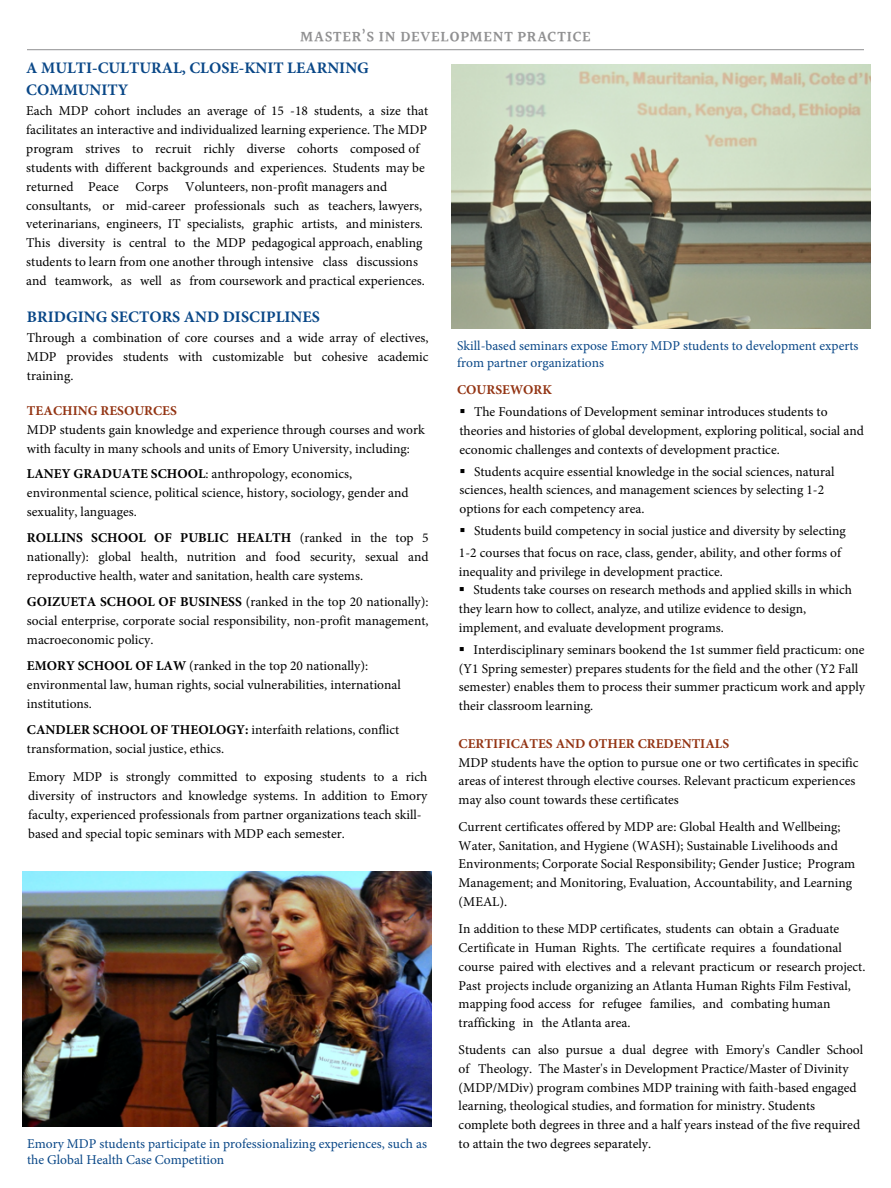
<style>
.page{position:relative;width:891px;height:1188px;background:#fff}
.page>*{position:absolute;margin:0;border:0;box-sizing:border-box;transform-origin:0 0}
.t1{font:700 16.05px/22.5px "Minion Pro";color:#094787}
.t2{font:600 15px "Halant";letter-spacing:.05em;color:#909091}
.t3{font:13.5px/18.9px "Minion Pro";color:#000}
.t4{font:13.5px/16.6px "Minion Pro";color:#094787}
.t5{font:700 13.5px "Minion Pro";color:#933413}
.s1{font-weight:700}
</style>
<div class="page">
<hr style="left:27px;top:49px;width:837px;height:1px;background:#909091">
<img style="left:451px;top:64px;width:419px;height:264px">
<img style="left:22px;top:872px;width:410px;height:254px">
<p class="t2" style="left:300px;top:26px;width:292px">MASTER’S IN DEVELOPMENT PRACTICE</p>
<p class="t1" style="left:26px;top:56px;width:344px">A MULTI-CULTURAL, CLOSE-KNIT LEARNING<br>COMMUNITY</p>
<p class="t3" style="left:26px;top:101px;width:404px">Each MDP cohort includes an average of 15 -18 students, a size that facilitates an interactive and individualized learning experience. The MDP program strives to recruit richly diverse cohorts composed of students with different backgrounds and experiences. Students may be returned Peace Corps Volunteers, non-profit managers and consultants, or mid-career professionals such as teachers, lawyers, veterinarians, engineers, IT specialists, graphic artists, and ministers.<br>This diversity is central to the MDP pedagogical approach, enabling students to learn from one another through intensive class discussions and teamwork, as well as from coursework and practical experiences.</p>
<p class="t1" style="left:27px;top:306px;width:294px">BRIDGING SECTORS AND DISCIPLINES</p>
<p class="t3" style="left:27px;top:329px;width:403px;text-align:justify">Through a combination of core courses and a wide array of electives, MDP provides students with customizable but cohesive academic training.</p>
<p class="t5" style="left:27px;top:401px;width:151px">TEACHING RESOURCES</p>
<p class="t3" style="left:27px;top:420px;width:399px">MDP students gain knowledge and experience through courses and work with faculty in many schools and units of Emory University, including:</p>
<p class="t3" style="left:27px;top:465px;width:383px"><span class="s1">LANEY GRADUATE SCHOOL</span>: anthropology, economics, environmental science, political science, history, sociology, gender and sexuality, languages.</p>
<p class="t3" style="left:27px;top:529px;width:403px;text-align:justify"><span class="s1">ROLLINS SCHOOL OF PUBLIC HEALTH</span> (ranked in the top 5 nationally): global health, nutrition and food security, sexual and reproductive health, water and sanitation, health care systems.</p>
<p class="t3" style="left:27px;top:592px;width:403px;text-align:justify"><span class="s1">GOIZUETA SCHOOL OF BUSINESS</span> (ranked in the top 20 nationally): social enterprise, corporate social responsibility, non-profit management, macroeconomic policy.</p>
<p class="t3" style="left:27px;top:656px;width:375px"><span class="s1">EMORY SCHOOL OF LAW</span> (ranked in the top 20 nationally): environmental law, human rights, social vulnerabilities, international institutions.</p>
<p class="t3" style="left:27px;top:720px;width:374px"><span class="s1">CANDLER SCHOOL OF THEOLOGY:</span> interfaith relations, conflict transformation, social justice, ethics.</p>
<p class="t3" style="left:28px;top:767px;width:401px">Emory MDP is strongly committed to exposing students to a rich diversity of instructors and knowledge systems. In addition to Emory faculty, experienced professionals from partner organizations teach skill&shy;based and special topic seminars with MDP each semester.</p>
<p class="t4" style="left:457px;top:337px;width:403px">Skill-based seminars expose Emory MDP students to development experts from partner organizations</p>
<p class="t5" style="left:457px;top:380px;width:96px">COURSEWORK</p>
<p class="t3" style="left:460px;top:402px;width:406px">▪ The Foundations of Development seminar introduces students to theories and histories of global development, exploring political, social and economic challenges and contexts of development practice.</p>
<p class="t3" style="left:460px;top:462px;width:376px">▪ Students acquire essential knowledge in the social sciences, natural sciences, health sciences, and management sciences by selecting 1-2 options for each competency area.</p>
<p class="t3" style="left:459px;top:520px;width:388px;line-height:22px">▪ Students build competency in social justice and diversity by selecting<br>1-2 courses that focus on race, class, gender, ability, and other forms of</p>
<p class="t3" style="left:459px;top:562px;width:266px">inequality and privilege in development practice.</p>
<p class="t3" style="left:459px;top:580px;width:395px">▪ Students take courses on research methods and applied skills in which they learn how to collect, analyze, and utilize evidence to design, implement, and evaluate development programs.</p>
<p class="t3" style="left:459px;top:640px;width:408px">▪ Interdisciplinary seminars bookend the 1st summer field practicum: one (Y1 Spring semester) prepares students for the field and the other (Y2 Fall semester) enables them to process their summer practicum work and apply their classroom learning.</p>
<p class="t5" style="left:459px;top:734px;width:272px">CERTIFICATES AND OTHER CREDENTIALS</p>
<p class="t3" style="left:459px;top:753px;width:401px">MDP students have the option to pursue one or two certificates in specific areas of interest through elective courses. Relevant practicum experiences may also count towards these certificates</p>
<p class="t3" style="left:459px;top:817px;width:398px">Current certificates offered by MDP are: Global Health and Wellbeing; Water, Sanitation, and Hygiene (WASH); Sustainable Livelihoods and Environments; Corporate Social Responsibility; Gender Justice; Program Management; and Monitoring, Evaluation, Accountability, and Learning (MEAL).</p>
<p class="t3" style="left:459px;top:919px;width:408px">In addition to these MDP certificates, students can obtain a Graduate Certificate in Human Rights. The certificate requires a foundational course paired with electives and a relevant practicum or research project.<br>Past projects include organizing an Atlanta Human Rights Film Festival, mapping food access for refugee families, and combating human trafficking in the Atlanta area.</p>
<p class="t3" style="left:459px;top:1040px;width:406px">Students can also pursue a dual degree with Emory's Candler School of Theology. The Master's in Development Practice/Master of Divinity (MDP/MDiv) program combines MDP training with faith-based engaged learning, theological studies, and formation for ministry. Students complete both degrees in three and a half years instead of the five required</p>
<p class="t4" style="left:27px;top:1136px;width:401px">Emory MDP students participate in professionalizing experiences, such as</p>
<p class="t3" style="left:459px;top:1135px;width:194px">to attain the two degrees separately.</p>
<p class="t4" style="left:27px;top:1152px;width:199px">the Global Health Case Competition</p>
</div>
